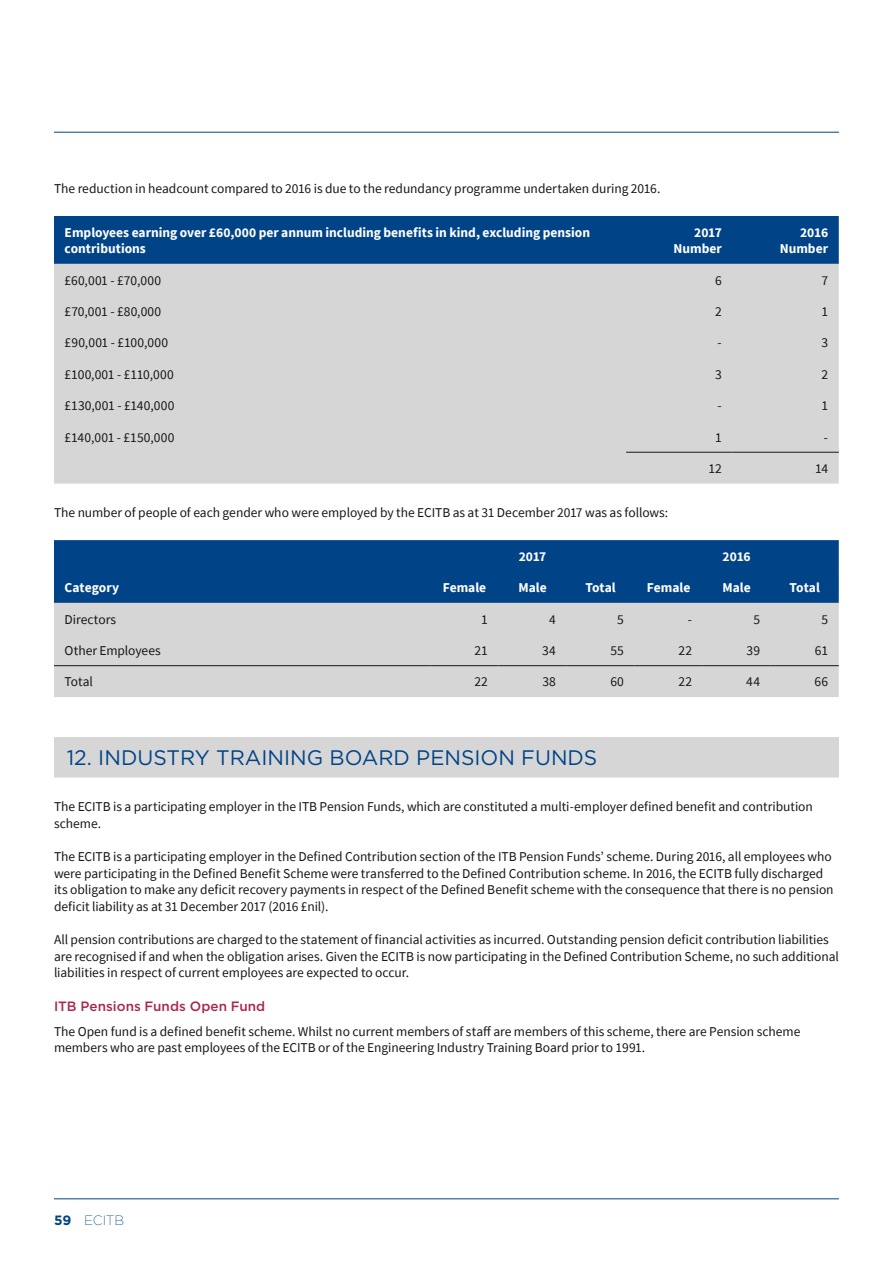
<style>
.page{position:relative;width:893px;height:1263px;background:#fff}
.page>*{position:absolute;margin:0;border:0;box-sizing:border-box;transform-origin:0 0}
.Notes_Numbered_Headi{font:21px "Gotham";color:#004387}
.Body_Text{font:13.5px/16.5px "Source Sans Pro";letter-spacing:-.005em;color:#181716}
.Table_Text{font:13.5px "Source Sans Pro";letter-spacing:.005em;color:#181716}
.Table_Head{font:700 13.5px/16.5px "Source Sans Pro";color:#fff;text-align:right}
.Heading_2{font:500 13.5px "Gotham";letter-spacing:.005em;color:#ac254f}
.t1{font:200 13.5px "Gotham";color:#004387}
.s1{font-weight:700}
</style>
<div class="page">
<hr style="left:54px;top:132px;width:785px;height:1px;background:#004387">
<hr style="left:54px;top:1198px;width:785px;height:1px;background:#004387">
<div style="left:54px;top:737px;width:785px;height:40px;background:#d6d6d7"></div>
<div style="left:54px;top:216px;width:785px;height:48px;background:#004387"></div>
<div style="left:54px;top:264px;width:785px;height:220px;background:#d6d6d7"></div>
<hr style="left:626px;top:452px;width:106px;height:1px;background:#181716">
<hr style="left:732px;top:452px;width:107px;height:1px;background:#181716">
<div style="left:54px;top:540px;width:785px;height:63px;background:#004387"></div>
<div style="left:54px;top:603px;width:785px;height:94px;background:#d6d6d7"></div>
<hr style="left:54px;top:665px;width:377px;height:1px;background:#181716">
<hr style="left:431px;top:665px;width:68px;height:1px;background:#181716">
<hr style="left:499px;top:665px;width:68px;height:1px;background:#181716">
<hr style="left:567px;top:665px;width:68px;height:1px;background:#181716">
<hr style="left:635px;top:665px;width:68px;height:1px;background:#181716">
<hr style="left:703px;top:665px;width:68px;height:1px;background:#181716">
<hr style="left:771px;top:665px;width:68px;height:1px;background:#181716">
<p class="Body_Text" style="left:54px;top:180px;width:608px">The reduction in headcount compared to 2016 is due to the redundancy programme undertaken during 2016.</p>
<p class="Table_Head" style="left:65px;top:224px;width:527px;text-align:left">Employees earning over £60,000 per annum including benefits in kind, excluding pension contributions</p>
<p class="Table_Head" style="left:673px;top:224px;width:50px">2017<br>Number</p>
<p class="Table_Head" style="left:780px;top:224px;width:50px">2016<br>Number</p>
<p class="Table_Text" style="left:65px;top:272px;width:98px">£60,001 - £70,000</p>
<p class="Table_Text" style="left:715px;top:272px;width:8px">6</p>
<p class="Table_Text" style="left:821px;top:272px;width:8px">7</p>
<p class="Table_Text" style="left:65px;top:303px;width:98px">£70,001 - £80,000</p>
<p class="Table_Text" style="left:715px;top:303px;width:8px">2</p>
<p class="Table_Text" style="left:821px;top:303px;width:8px">1</p>
<p class="Table_Text" style="left:65px;top:334px;width:105px">£90,001 - £100,000</p>
<p class="Table_Text" style="left:718px;top:334px;width:6px">-</p>
<p class="Table_Text" style="left:821px;top:334px;width:8px">3</p>
<p class="Table_Text" style="left:65px;top:366px;width:111px">£100,001 - £110,000</p>
<p class="Table_Text" style="left:715px;top:366px;width:8px">3</p>
<p class="Table_Text" style="left:821px;top:366px;width:8px">2</p>
<p class="Table_Text" style="left:65px;top:397px;width:111px">£130,001 - £140,000</p>
<p class="Table_Text" style="left:718px;top:397px;width:6px">-</p>
<p class="Table_Text" style="left:821px;top:397px;width:8px">1</p>
<p class="Table_Text" style="left:65px;top:428px;width:111px">£140,001 - £150,000</p>
<p class="Table_Text" style="left:715px;top:428px;width:8px">1</p>
<p class="Table_Text" style="left:824px;top:428px;width:6px">-</p>
<p class="Table_Text" style="left:708px;top:460px;width:15px">12</p>
<p class="Table_Text" style="left:815px;top:460px;width:15px">14</p>
<p class="Body_Text" style="left:54px;top:504px;width:616px">The number of people of each gender who were employed by the ECITB as at 31 December 2017 was as follows:</p>
<p class="Table_Head" style="left:65px;top:579px;width:56px">Category</p>
<p class="Table_Head" style="left:519px;top:548px;width:29px">2017</p>
<p class="Table_Head" style="left:723px;top:548px;width:30px">2016</p>
<p class="Table_Head" style="left:443px;top:579px;width:45px">Female</p>
<p class="Table_Head" style="left:518px;top:579px;width:30px">Male</p>
<p class="Table_Head" style="left:585px;top:579px;width:32px">Total</p>
<p class="Table_Head" style="left:647px;top:579px;width:45px">Female</p>
<p class="Table_Head" style="left:723px;top:579px;width:30px">Male</p>
<p class="Table_Head" style="left:790px;top:579px;width:32px">Total</p>
<p class="Table_Text" style="left:65px;top:611px;width:53px">Directors</p>
<p class="Table_Text" style="left:481px;top:611px;width:8px">1</p>
<p class="Table_Text" style="left:549px;top:611px;width:8px">4</p>
<p class="Table_Text" style="left:617px;top:611px;width:8px">5</p>
<p class="Table_Text" style="left:688px;top:611px;width:6px">-</p>
<p class="Table_Text" style="left:753px;top:611px;width:8px">5</p>
<p class="Table_Text" style="left:821px;top:611px;width:8px">5</p>
<p class="Table_Text" style="left:65px;top:642px;width:98px">Other Employees</p>
<p class="Table_Text" style="left:475px;top:642px;width:15px">21</p>
<p class="Table_Text" style="left:542px;top:642px;width:15px">34</p>
<p class="Table_Text" style="left:610px;top:642px;width:15px">55</p>
<p class="Table_Text" style="left:678px;top:642px;width:15px">22</p>
<p class="Table_Text" style="left:747px;top:642px;width:15px">39</p>
<p class="Table_Text" style="left:815px;top:642px;width:15px">61</p>
<p class="Table_Text" style="left:65px;top:673px;width:30px">Total</p>
<p class="Table_Text" style="left:474px;top:673px;width:15px">22</p>
<p class="Table_Text" style="left:542px;top:673px;width:15px">38</p>
<p class="Table_Text" style="left:610px;top:673px;width:15px">60</p>
<p class="Table_Text" style="left:678px;top:673px;width:15px">22</p>
<p class="Table_Text" style="left:746px;top:673px;width:15px">44</p>
<p class="Table_Text" style="left:815px;top:673px;width:15px">66</p>
<p class="Notes_Numbered_Headi" style="left:67px;top:744px;width:532px">12. INDUSTRY TRAINING BOARD PENSION FUNDS</p>
<p class="Body_Text" style="left:54px;top:798px;width:760px">The ECITB is a participating employer in the ITB Pension Funds, which are constituted a multi-employer defined benefit and contribution scheme.</p>
<p class="Body_Text" style="left:54px;top:848px;width:781px">The ECITB is a participating employer in the Defined Contribution section of the ITB Pension Funds’ scheme. During 2016, all employees who were participating in the Defined Benefit Scheme were transferred to the Defined Contribution scheme. In 2016, the ECITB fully discharged its obligation to make any deficit recovery payments in respect of the Defined Benefit scheme with the consequence that there is no pension deficit liability as at 31 December 2017 (2016 £nil).</p>
<p class="Body_Text" style="left:54px;top:931px;width:786px">All pension contributions are charged to the statement of financial activities as incurred. Outstanding pension deficit contribution liabilities are recognised if and when the obligation arises. Given the ECITB is now participating in the Defined Contribution Scheme, no such additional liabilities in respect of current employees are expected to occur.</p>
<h2 class="Heading_2" style="left:54px;top:997px;width:213px">ITB Pensions Funds Open Fund</h2>
<p class="Body_Text" style="left:54px;top:1023px;width:748px">The Open fund is a defined benefit scheme. Whilst no current members of staff are members of this scheme, there are Pension scheme members who are past employees of the ECITB or of the Engineering Industry Training Board prior to 1991.</p>
<p class="t1" style="left:54px;top:1211px;width:72px"><span class="s1">59</span> ECITB</p>
</div>
